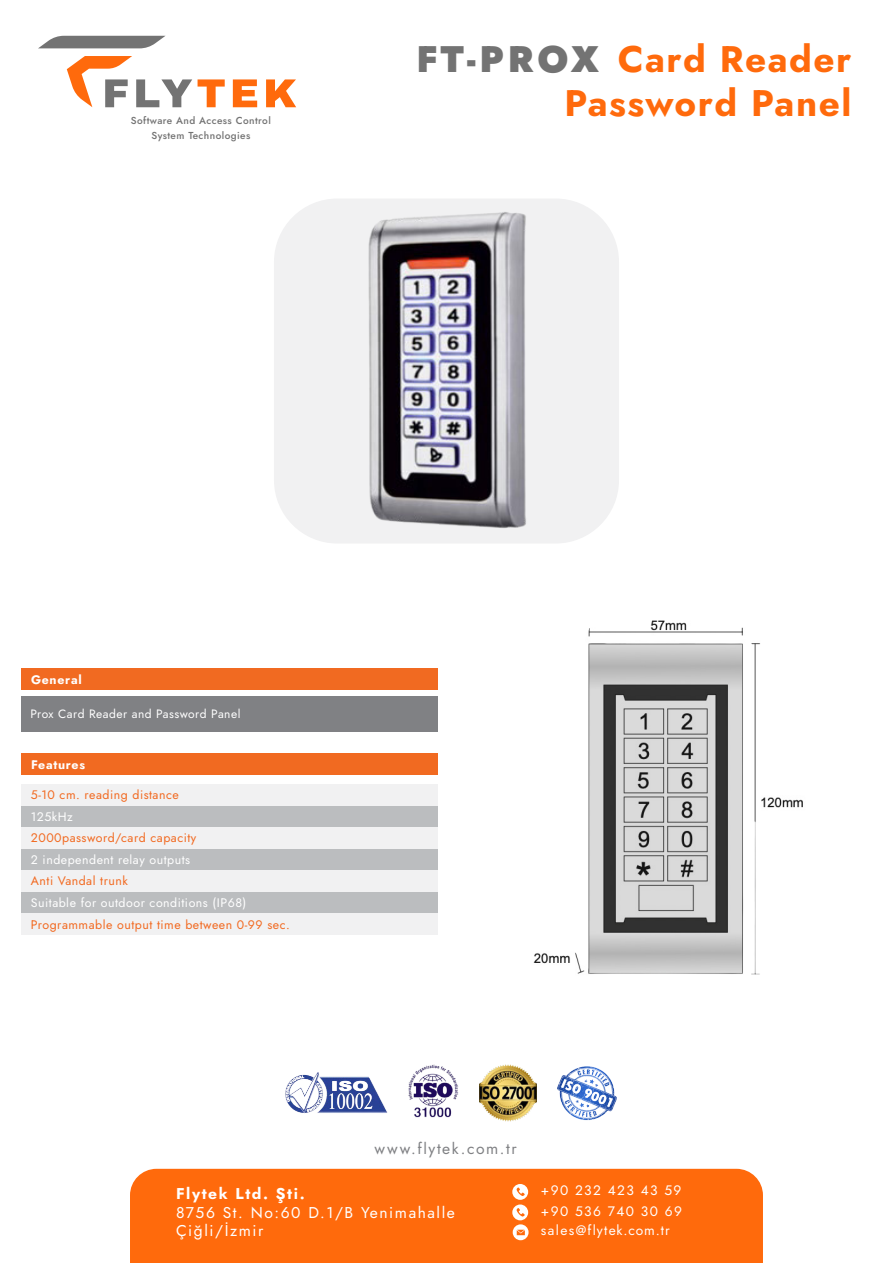
<style>
.page{position:relative;width:893px;height:1263px;background:#fff}
.page>*{position:absolute;margin:0;border:0;box-sizing:border-box;transform-origin:0 0}
.t1{font:700 36.9px/44.2px "Jost";letter-spacing:.04em;color:#ff6a0c;text-align:right}
.t2{font:15.6px/18.8px "Jost";letter-spacing:.1em;color:#fff}
.t3{font:15.6px "Jost";letter-spacing:.1em;color:#808184}
.t4{font:700 15.6px "Jost";letter-spacing:.1em;color:#fff}
.t5{font:13.65px "Jost";letter-spacing:.1em;color:#fff}
.t6{font:12.3px "Jost";letter-spacing:.04em;color:#f16a21}
.t7{font:12.3px "Jost";letter-spacing:.04em;color:#fff}
.t8{font:700 12.3px "Jost";letter-spacing:.06em;color:#fff}
.t9{font:12px "Jost";letter-spacing:.04em;color:#fff}
.t10{font:500 10.05px/15.1px "Jost";letter-spacing:.04em;color:#737373;text-align:center}
.s1{font-weight:900;color:#737373}
</style>
<div class="page">
<div style="left:274px;top:198px;width:345px;height:345px;background:#f1f1f2;border-radius:63px"></div>
<img style="left:557px;top:1066px;width:59px;height:54px">
<img style="left:479px;top:1064px;width:58px;height:58px">
<img style="left:285px;top:1072px;width:103px;height:41px">
<img style="left:408px;top:1064px;width:51px;height:53px">
<div style="left:130px;top:1169px;width:633px;height:94px;background:#ff6a0c"></div>
<svg style="left:513px;top:1224px;width:16px;height:16px"></svg>
<svg style="left:517px;top:1230px;width:8px;height:5px"></svg>
<svg style="left:512px;top:1204px;width:16px;height:16px"></svg>
<svg style="left:517px;top:1208px;width:8px;height:8px"></svg>
<svg style="left:512px;top:1184px;width:16px;height:16px"></svg>
<svg style="left:517px;top:1187px;width:8px;height:9px"></svg>
<div style="left:22px;top:754px;width:416px;height:21px;background:#f16a21"></div>
<div style="left:21px;top:805px;width:417px;height:22px;background:#bbbdbf"></div>
<div style="left:21px;top:784px;width:417px;height:21px;background:#f1f1f2"></div>
<div style="left:21px;top:848px;width:417px;height:22px;background:#bbbdbf"></div>
<div style="left:21px;top:827px;width:417px;height:21px;background:#f1f1f2"></div>
<div style="left:21px;top:891px;width:417px;height:22px;background:#bbbdbf"></div>
<div style="left:21px;top:870px;width:417px;height:21px;background:#f1f1f2"></div>
<div style="left:21px;top:913px;width:417px;height:22px;background:#f1f1f2"></div>
<img style="left:368px;top:212px;width:158px;height:316px">
<img style="left:533px;top:620px;width:270px;height:355px">
<div style="left:21px;top:696px;width:417px;height:36px;background:#808184"></div>
<div style="left:22px;top:668px;width:416px;height:21px;background:#f16a21"></div>
<svg style="left:38px;top:36px;width:127px;height:12px;background:#868686"></svg>
<svg style="left:67px;top:56px;width:125px;height:51px"></svg>
<svg style="left:198px;top:79px;width:27px;height:28px"></svg>
<svg style="left:233px;top:79px;width:24px;height:28px"></svg>
<svg style="left:266px;top:79px;width:30px;height:28px"></svg>
<p class="t10" style="left:131px;top:113px;width:141px">Software And Access Control<br>System Technologies</p>
<h1 class="t1" style="left:416px;top:37px;width:436px"><span class="s1">FT-PROX</span> Card Reader<br>Password Panel</h1>
<p class="t8" style="left:31px;top:671px;width:52px">General</p>
<p class="t9" style="left:30px;top:706px;width:211px">Prox Card Reader and Password Panel</p>
<p class="t8" style="left:31px;top:757px;width:56px">Features</p>
<p class="t6" style="left:31px;top:786px;width:149px">5-10 cm. reading distance</p>
<p class="t7" style="left:31px;top:808px;width:44px">125kHz</p>
<p class="t6" style="left:31px;top:830px;width:167px">2000password/card capacity</p>
<p class="t7" style="left:31px;top:851px;width:161px">2 independent relay outputs</p>
<p class="t6" style="left:31px;top:873px;width:99px">Anti Vandal trunk</p>
<p class="t6" style="left:31px;top:916px;width:260px">Programmable output time between 0-99 sec.</p>
<p class="t7" style="left:31px;top:894px;width:217px">Suitable for outdoor conditions (IP68)</p>
<p class="t3" style="left:375px;top:1137px;width:144px">www.flytek.com.tr</p>
<p class="t5" style="left:541px;top:1181px;width:142px">+90 232 423 43 59</p>
<p class="t5" style="left:541px;top:1221px;width:130px">sales@flytek.com.tr</p>
<p class="t4" style="left:176px;top:1183px;width:130px">Flytek Ltd. Şti.</p>
<p class="t2" style="left:176px;top:1203px;width:280px">8756 St. No:60 D.1/B Yenimahalle<br>Çiğli/İzmir</p>
<p class="t5" style="left:541px;top:1202px;width:143px">+90 536 740 30 69</p>
</div>
